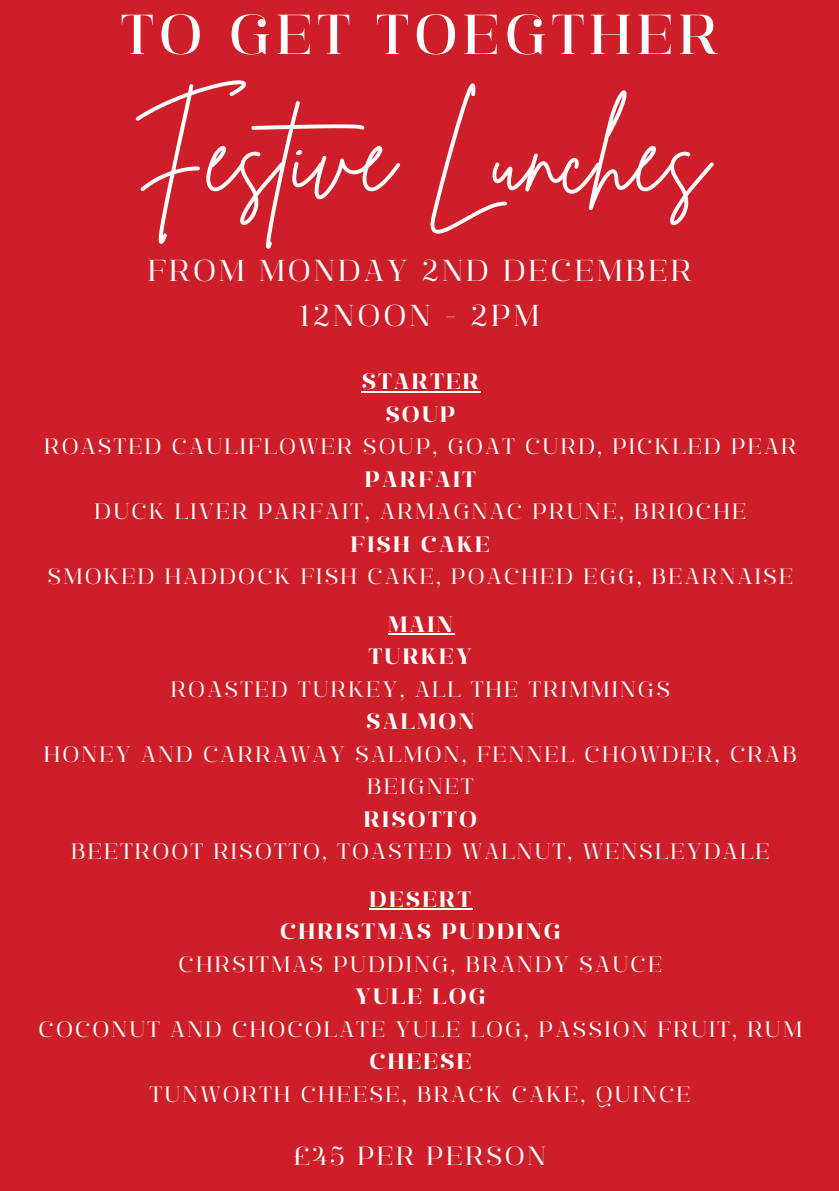
<style>
.page{position:relative;width:839px;height:1191px;background:#fff}
.page>*{position:absolute;margin:0;border:0;box-sizing:border-box;transform-origin:0 0}
.t1{font:100.6px "Brittany Signature";color:#fff}
.t2{font:56.2px "Manison 500";letter-spacing:.1em;color:#fff}
.t3{font:30.2px/44.6px "Manison 400";letter-spacing:.1em;color:#fff;text-align:center}
.t4{font:26.2px "Manison 400";letter-spacing:.1em;color:#fff}
.t5{font:22.2px/32.6px "Manison 400";letter-spacing:.1em;color:#fff;text-align:center}
.t6{font:22.2px "Manison 700";letter-spacing:.1em;color:#fff}
</style>
<div class="page">
<div style="left:0;top:0;width:838px;height:1191px;background:#cd1e29"></div>
<hr style="left:362px;top:391px;width:119px;height:1px;background:#fff">
<hr style="left:388px;top:633px;width:67px;height:2px;background:#fff">
<hr style="left:369px;top:908px;width:104px;height:2px;background:#fff">
<p class="t2" style="left:121px;top:2px;width:598px">TO GET TOEGTHER</p>
<h2 class="t1" style="left:131px;top:90px;width:579px">Festive Lunches</h2>
<p class="t3" style="left:148px;top:249px;width:545px">FROM MONDAY 2ND DECEMBER<br>12NOON - 2PM</p>
<h1 class="t6" style="left:362px;top:369px;width:119px">STARTER</h1>
<h3 class="t6" style="left:385px;top:401px;width:72px">SOUP</h3>
<p class="t5" style="left:44px;top:430px;width:754px">ROASTED CAULIFLOWER SOUP, GOAT CURD, PICKLED PEAR</p>
<p class="t6" style="left:365px;top:466px;width:112px">PARFAIT</p>
<p class="t5" style="left:95px;top:495px;width:653px">DUCK LIVER PARFAIT, ARMAGNAC PRUNE, BRIOCHE</p>
<p class="t6" style="left:351px;top:531px;width:140px">FISH CAKE</p>
<p class="t5" style="left:48px;top:560px;width:747px">SMOKED HADDOCK FISH CAKE, POACHED EGG, BEARNAISE</p>
<p class="t6" style="left:388px;top:611px;width:66px">MAIN</p>
<p class="t6" style="left:369px;top:644px;width:104px">TURKEY</p>
<p class="t5" style="left:171px;top:673px;width:501px">ROASTED TURKEY, ALL THE TRIMMINGS</p>
<p class="t6" style="left:366px;top:709px;width:110px">SALMON</p>
<p class="t5" style="left:44px;top:738px;width:754px">HONEY AND CARRAWAY SALMON, FENNEL CHOWDER, CRAB<br>BEIGNET</p>
<p class="t6" style="left:363px;top:806px;width:115px">RISOTTO</p>
<p class="t5" style="left:71px;top:835px;width:700px">BEETROOT RISOTTO, TOASTED WALNUT, WENSLEYDALE</p>
<p class="t6" style="left:369px;top:886px;width:103px">DESERT</p>
<p class="t6" style="left:280px;top:919px;width:282px">CHRISTMAS PUDDING</p>
<p class="t5" style="left:178px;top:948px;width:485px">CHRSITMAS PUDDING, BRANDY SAUCE</p>
<p class="t6" style="left:355px;top:984px;width:132px">YULE LOG</p>
<p class="t5" style="left:39px;top:1013px;width:765px">COCONUT AND CHOCOLATE YULE LOG, PASSION FRUIT, RUM</p>
<p class="t6" style="left:369px;top:1049px;width:103px">CHEESE</p>
<p class="t5" style="left:150px;top:1078px;width:542px">TUNWORTH CHEESE, BRACK CAKE, QUINCE</p>
<h4 class="t4" style="left:293px;top:1141px;width:254px">£45 PER PERSON</h4>
</div>
